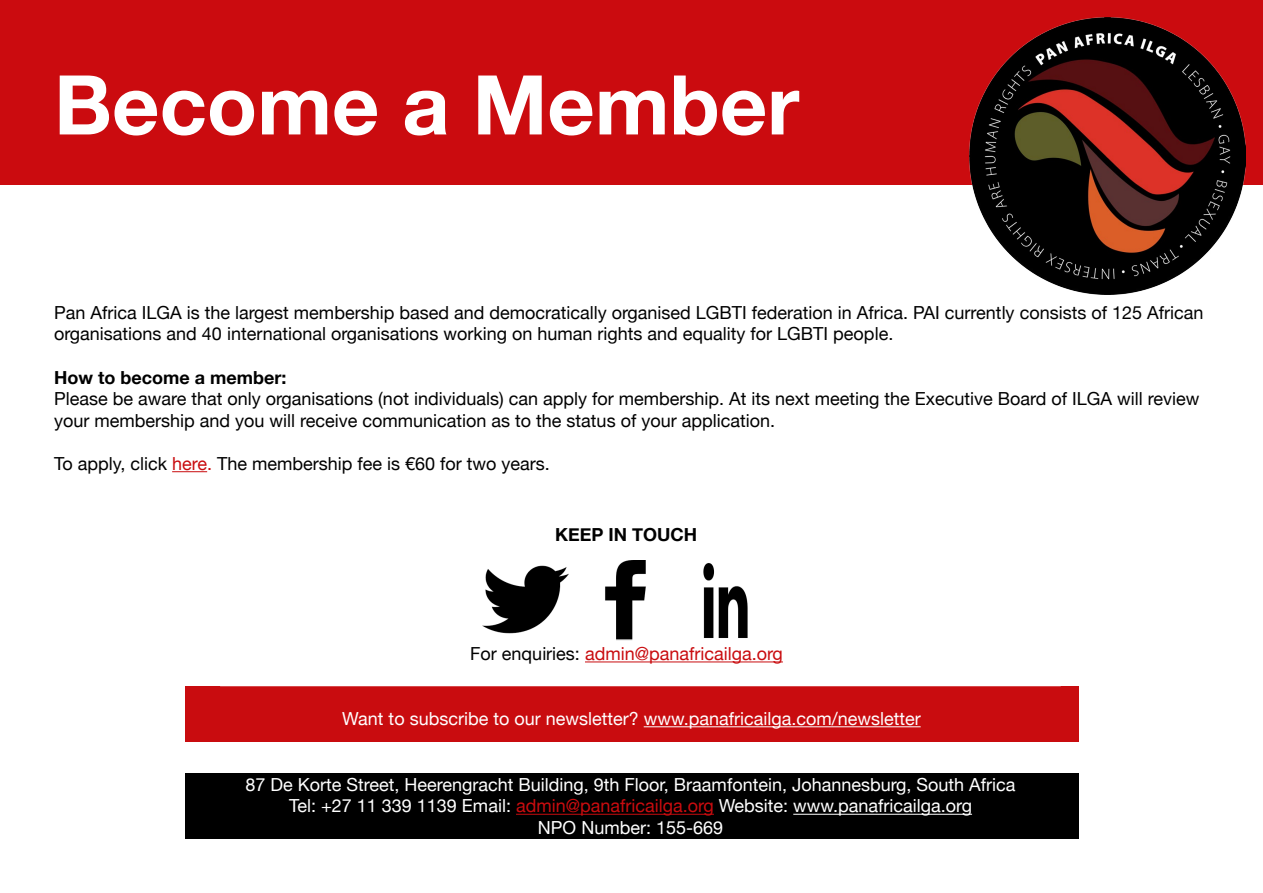
<style>
.page{position:relative;width:1263px;height:893px;background:#fff}
.page>*{position:absolute;margin:0;border:0;box-sizing:border-box;transform-origin:0 0}
.t1{font:700 82.5px "Helvetica Neue";color:#fff}
.t2{font:18px/21.6px "Helvetica Neue";color:#000}
.t3{font:18px/21.6px "Helvetica Neue";color:#fff;text-align:center}
.t4{font:18px "Helvetica Neue";color:#c90c0f}
.t5{font:700 18px "Helvetica Neue";color:#000}
.s1{color:#c90c0f}
.s2{color:#000}
</style>
<div class="page">
<hr style="left:172px;top:471px;width:35px;height:1px;background:#c90c0f">
<div style="left:185px;top:686px;width:893px;height:56px;background:#c90c0f"></div>
<hr style="left:644px;top:726px;width:277px;height:1px;background:#fff">
<div style="left:0;top:0;width:1263px;height:184px;background:#cb0b0f"></div>
<img style="left:682px;top:563px;width:86px;height:75px">
<img style="left:605px;top:561px;width:41px;height:77px">
<img style="left:482px;top:565px;width:86px;height:69px">
<hr style="left:585px;top:661px;width:198px;height:1px;background:#c90c0f">
<div style="left:185px;top:774px;width:893px;height:65px;background:#000"></div>
<hr style="left:516px;top:814px;width:198px;height:1px;background:#c90c0f">
<hr style="left:793px;top:814px;width:179px;height:1px;background:#fff">
<img style="left:969px;top:18px;width:277px;height:276px">
<h1 class="t1" style="left:54px;top:40px;width:747px">Become a Member</h1>
<p class="t2" style="left:54px;top:303px;width:1151px">Pan Africa ILGA is the largest membership based and democratically organised LGBTI federation in Africa. PAI currently consists of 125 African organisations and 40 international organisations working on human rights and equality for LGBTI people.</p>
<p class="t5" style="left:54px;top:363px;width:234px">How to become a member:</p>
<p class="t2" style="left:54px;top:389px;width:1147px">Please be aware that only organisations (not individuals) can apply for membership. At its next meeting the Executive Board of ILGA will review your membership and you will receive communication as to the status of your application.</p>
<p class="t2" style="left:54px;top:454px;width:497px">To apply, click <span class="s1">here.</span> The membership fee is €60 for two years.</p>
<p class="t5" style="left:555px;top:520px;width:144px">KEEP IN TOUCH</p>
<p class="t4" style="left:470px;top:641px;width:314px"><span class="s2">For enquiries:</span> admin@panafricailga.org</p>
<p class="t3" style="left:342px;top:709px;width:580px">Want to subscribe to our newsletter? www.panafricailga.com/newsletter</p>
<p class="t3" style="left:245px;top:775px;width:771px">87 De Korte Street, Heerengracht Building, 9th Floor, Braamfontein, Johannesburg, South Africa<br>Tel: +27 11 339 1139 Email: <span class="s1">admin@panafricailga.org</span> Website: www.panafricailga.org<br>NPO Number: 155-669</p>
</div>
